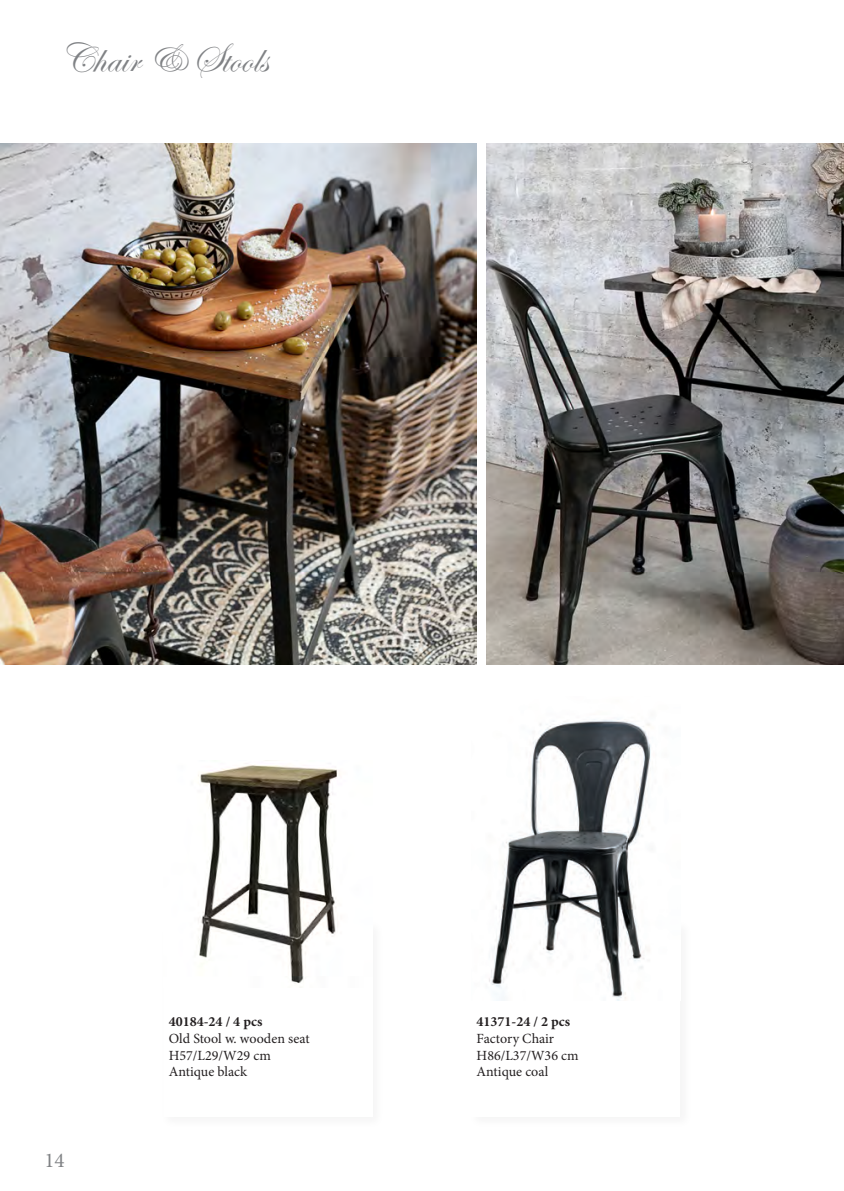
<style>
.page{position:relative;width:844px;height:1191px;background:#fff}
.page>*{position:absolute;margin:0;border:0;box-sizing:border-box;transform-origin:0 0}
.t1{font:42px "Edwardian Script ITC";color:#808285}
.t2{font:21px "Minion Pro";color:#808285}
.t3{font:14px "Minion Pro";color:#231f20}
.t4{font:700 14px "Minion Pro";color:#231f20}
</style>
<div class="page">
<img style="left:486px;top:144px;width:357px;height:521px">
<img style="left:198px;top:760px;width:142px;height:224px">
<img style="left:0;top:144px;width:476px;height:521px">
<img style="left:489px;top:719px;width:162px;height:281px">
<p class="t1" style="left:60px;top:35px;width:209px">Chair &amp; Stools</p>
<p class="t2" style="left:44px;top:1145px;width:22px">14</p>
<p class="t4" style="left:169px;top:1011px;width:95px">40184-24 / 4 pcs</p>
<p class="t3" style="left:169px;top:1029px;width:142px">Old Stool w. wooden seat</p>
<p class="t3" style="left:169px;top:1045px;width:104px">H57/L29/W29 cm</p>
<p class="t3" style="left:169px;top:1062px;width:80px">Antique black</p>
<p class="t4" style="left:476px;top:1011px;width:95px">41371-24 / 2 pcs</p>
<p class="t3" style="left:476px;top:1029px;width:79px">Factory Chair</p>
<p class="t3" style="left:476px;top:1045px;width:104px">H86/L37/W36 cm</p>
<p class="t3" style="left:476px;top:1062px;width:73px">Antique coal</p>
</div>
